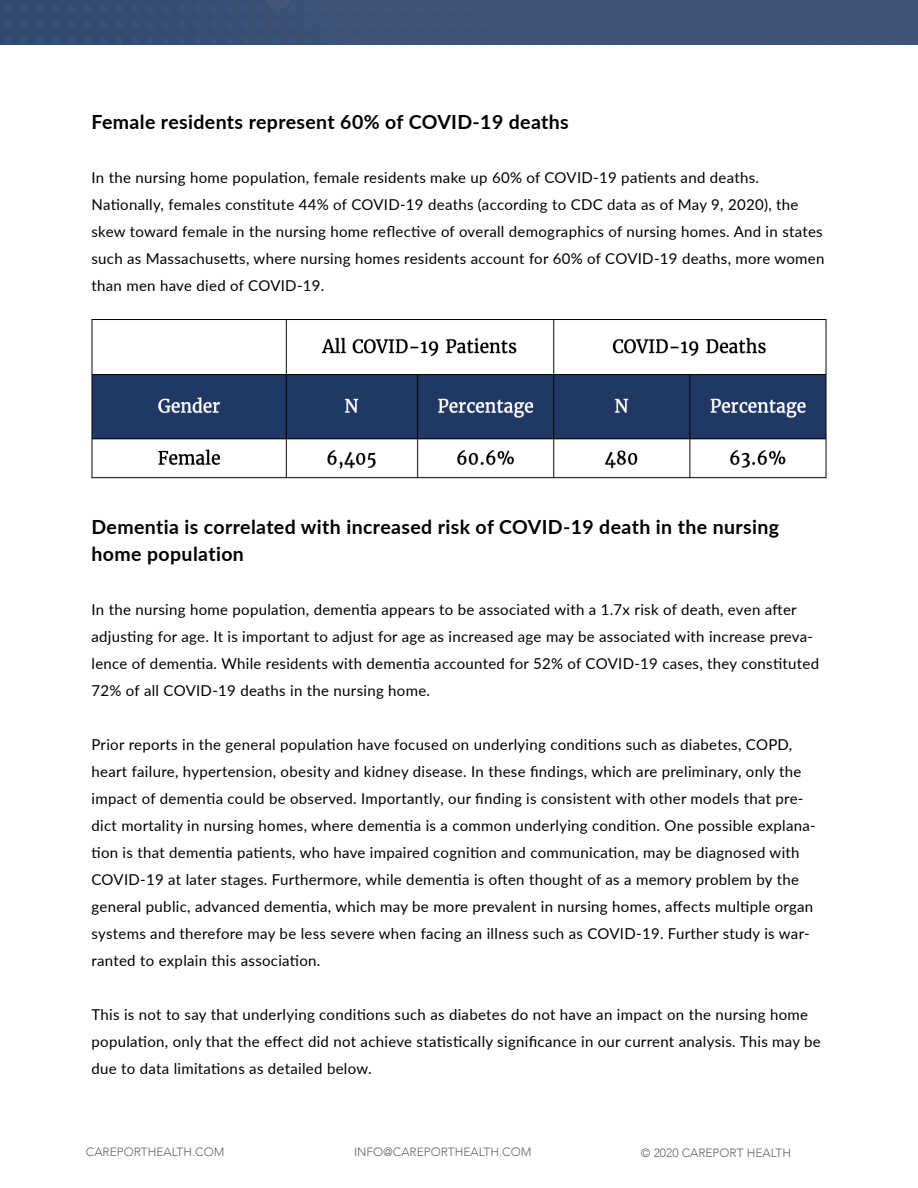
<style>
.page{position:relative;width:918px;height:1188px;background:#fff}
.page>*{position:absolute;margin:0;border:0;box-sizing:border-box;transform-origin:0 0}
.t1{font:700 19.5px/27px "Lato";letter-spacing:.02em;color:#000}
.t2{font:15px/27px "Lato";letter-spacing:.02em;color:#000}
.t3{font:300 12px "Avenir";color:#636466}
</style>
<div class="page">
<div style="left:0;top:0;width:918px;height:45px;background:#3e5277"></div>
<img style="left:92px;top:320px;width:734px;height:159px">
<h1 class="t1" style="left:92px;top:108px;width:479px">Female residents represent 60% of COVID-19 deaths</h1>
<p class="t2" style="left:92px;top:163px;width:735px">In the nursing home population, female residents make up 60% of COVID-19 patients and deaths.<br>Nationally, females constitute 44% of COVID-19 deaths (according to CDC data as of May 9, 2020), the skew toward female in the nursing home reflective of overall demographics of nursing homes. And in states such as Massachusetts, where nursing homes residents account for 60% of COVID-19 deaths, more women than men have died of COVID-19.</p>
<h1 class="t1" style="left:92px;top:513px;width:689px">Dementia is correlated with increased risk of COVID-19 death in the nursing home population</h1>
<p class="t2" style="left:92px;top:595px;width:729px">In the nursing home population, dementia appears to be associated with a 1.7x risk of death, even after adjusting for age. It is important to adjust for age as increased age may be associated with increase preva&shy;lence of dementia. While residents with dementia accounted for 52% of COVID-19 cases, they constituted 72% of all COVID-19 deaths in the nursing home.</p>
<p class="t2" style="left:92px;top:730px;width:726px">Prior reports in the general population have focused on underlying conditions such as diabetes, COPD, heart failure, hypertension, obesity and kidney disease. In these findings, which are preliminary, only the impact of dementia could be observed. Importantly, our finding is consistent with other models that pre&shy;dict mortality in nursing homes, where dementia is a common underlying condition. One possible explana&shy;tion is that dementia patients, who have impaired cognition and communication, may be diagnosed with COVID-19 at later stages. Furthermore, while dementia is often thought of as a memory problem by the general public, advanced dementia, which may be more prevalent in nursing homes, affects multiple organ systems and therefore may be less severe when facing an illness such as COVID-19. Further study is war&shy;ranted to explain this association.</p>
<p class="t2" style="left:92px;top:1000px;width:731px">This is not to say that underlying conditions such as diabetes do not have an impact on the nursing home population, only that the effect did not achieve statistically significance in our current analysis. This may be due to data limitations as detailed below.</p>
<p class="t3" style="left:86px;top:1145px;width:140px">CAREPORTHEALTH.COM</p>
<p class="t3" style="left:354px;top:1145px;width:179px">INFO@CAREPORTHEALTH.COM</p>
<p class="t3" style="left:641px;top:1146px;width:152px">© 2020 CAREPORT HEALTH</p>
</div>
